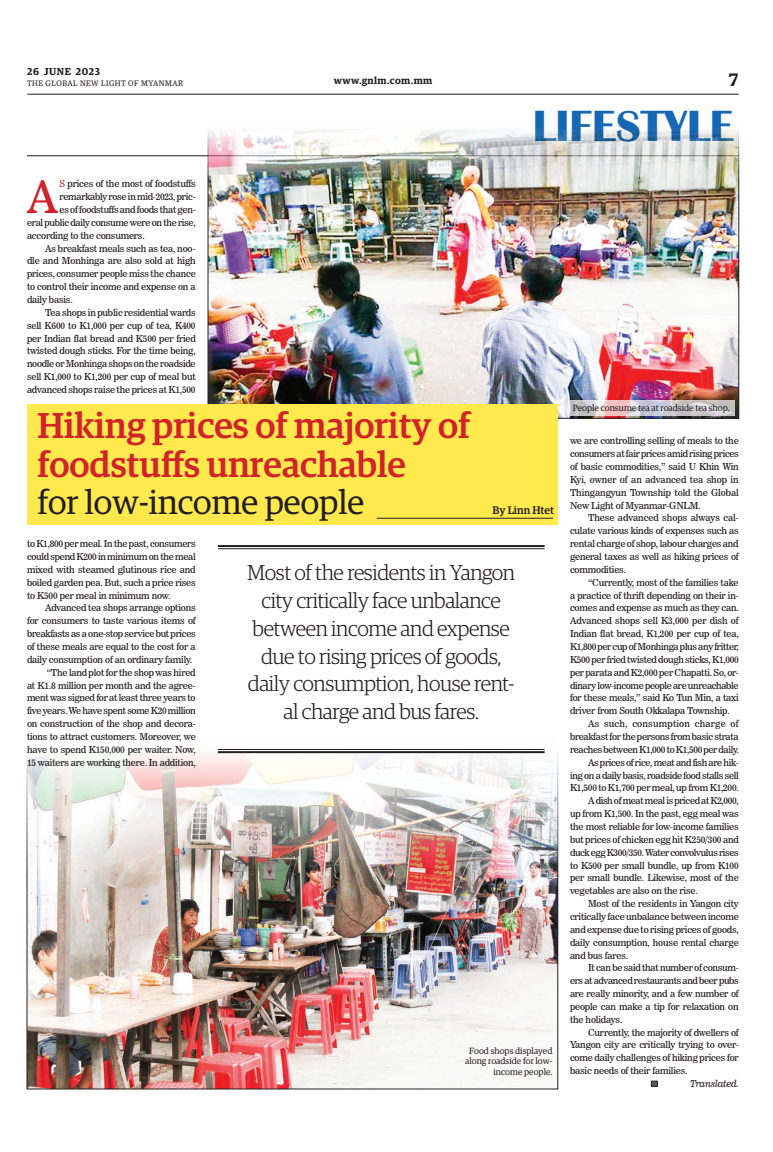
<style>
.page{position:relative;width:773px;height:1152px;background:#fff}
.page>*{position:absolute;margin:0;border:0;box-sizing:border-box;transform-origin:0 0}
.t1{font:700 45px "Britannic";color:#1768b4}
._2nd_Body{font:44.8px "News 706 BT Roman C";color:#d1232a}
.t2{font:500 36px/39.2px "Guardian Egyp";color:#d1232a}
.t3{font:34px "Guardian Egyp";color:#231f20}
.t4{font:300 21.5px/27.8px "Guardian Egyp";letter-spacing:-.02em;color:#231f20;text-align:center}
.t5{font:600 18px "Guardian Egyp";color:#231f20}
.t6{font:500 11px "Guardian Egyp";color:#231f20}
.t7{font:600 10px "Guardian Egyp";letter-spacing:.05em;color:#231f20}
._2nd_Body-2{font:9.5px/12.9px "News 706 BT Roman C";letter-spacing:-.02em;color:#231f20;text-align:justify}
._2nd_Body-3{font:9.5px "News 706 BT Italic C";letter-spacing:-.02em;color:#231f20}
.t8{font:9px/10.8px "Guardian Egyp";color:#231f20;text-align:right}
.t9{font:8px "Guardian Egyp";letter-spacing:.06em;color:#231f20}
.s1{color:#d1232a}
</style>
<div class="page">
<hr style="left:27px;top:94px;width:711px;height:1px;background:#231f20">
<hr style="left:27px;top:156px;width:711px;height:1px;background:#231f20">
<img style="left:210px;top:130px;width:526px;height:286px">
<img style="left:29px;top:749px;width:527px;height:338px">
<div style="left:27px;top:405px;width:530px;height:120px;background:#ffe94d"></div>
<hr style="left:377px;top:518px;width:176px;height:1px;background:#231f20">
<svg style="left:651px;top:1081px;width:6px;height:6px"></svg>
<hr style="left:218px;top:545px;width:326px;height:2px;background:#231f20">
<hr style="left:218px;top:548px;width:326px;height:1px;background:#231f20">
<hr style="left:218px;top:749px;width:326px;height:1px;background:#231f20">
<hr style="left:218px;top:751px;width:326px;height:2px;background:#231f20">
<svg style="left:570px;top:400px;width:164px;height:15px;background:#d4cacf"></svg>
<p class="t7" style="left:27px;top:64px;width:74px">26 JUNE 2023</p>
<p class="t9" style="left:27px;top:78px;width:158px">THE GLOBAL NEW LIGHT OF MYANMAR</p>
<p class="_2nd_Body" style="left:27px;top:170px;width:32px">A</p>
<p class="_2nd_Body-2" style="left:60px;top:177px;width:138px"><span class="s1">S</span> prices of the most of foodstuffs</p>
<p class="_2nd_Body-2" style="left:60px;top:190px;width:138px">remarkably rose in mid-2023, pric-</p>
<p class="_2nd_Body-2" style="left:60px;top:203px;width:138px">es of foodstuffs and foods that gen-</p>
<p class="_2nd_Body-2" style="left:27px;top:216px;width:170px">eral public daily consume were on the rise,</p>
<p class="_2nd_Body-2" style="left:27px;top:229px;width:119px">according to the consumers.</p>
<p class="_2nd_Body-2" style="left:27px;top:242px;width:170px;text-indent:18px">As breakfast meals such as tea, noo&shy;dle and Monhinga are also sold at high prices, consumer people miss the chance to control their income and expense on a daily basis.</p>
<p class="_2nd_Body-2" style="left:27px;top:306px;width:170px;text-indent:18px">Tea shops in public residential wards sell K600 to K1,000 per cup of tea, K400 per Indian flat bread and K500 per fried twisted dough sticks. For the time being, noodle or Monhinga shops on the roadside sell K1,000 to K1,200 per cup of meal but advanced shops raise the prices at K1,500</p>
<p class="t7" style="left:334px;top:73px;width:100px">www.gnlm.com.mm</p>
<h3 class="t5" style="left:729px;top:67px;width:11px">7</h3>
<h1 class="t1" style="left:532px;top:101px;width:203px">LIFESTYLE</h1>
<p class="t2" style="left:37px;top:403px;width:434px">Hiking prices of majority of foodstuffs unreachable</p>
<p class="t3" style="left:37px;top:479px;width:328px">for low-income people</p>
<p class="t6" style="left:492px;top:502px;width:63px">By Linn Htet</p>
<p class="_2nd_Body-2" style="left:27px;top:537px;width:170px">to K1,800 per meal. In the past, consumers could spend K200 in minimum on the meal mixed with steamed glutinous rice and boiled garden pea. But, such a price rises to K500 per meal in minimum now.</p>
<p class="_2nd_Body-2" style="left:27px;top:601px;width:170px;text-indent:18px">Advanced tea shops arrange options for consumers to taste various items of breakfasts as a one-stop service but prices of these meals are equal to the cost for a daily consumption of an ordinary family.</p>
<p class="_2nd_Body-2" style="left:27px;top:666px;width:170px;text-indent:20px">“The land plot for the shop was hired at K1.8 million per month and the agree&shy;ment was signed for at least three years to five years. We have spent some K20 million on construction of the shop and decora&shy;tions to attract customers. Moreover, we have to spend K150,000 per waiter. Now, 15 waiters are working there. In addition,</p>
<p class="t4" style="left:247px;top:558px;width:269px">Most of the residents in Yangon city critically face unbalance between income and expense due to rising prices of goods, daily consumption, house rent&shy;al charge and bus fares.</p>
<p class="t8" style="left:465px;top:1044px;width:89px">Food shops displayed along roadside for low&shy;income people.</p>
<p class="t8" style="left:573px;top:402px;width:158px">People consume tea at roadside tea shop.</p>
<p class="_2nd_Body-2" style="left:570px;top:434px;width:170px">we are controlling selling of meals to the consumers at fair prices amid rising prices of basic commodities,” said U Khin Win Kyi, owner of an advanced tea shop in Thingangyun Township told the Global New Light of Myanmar-GNLM.</p>
<p class="_2nd_Body-2" style="left:570px;top:512px;width:170px;text-indent:18px">These advanced shops always cal&shy;culate various kinds of expenses such as rental charge of shop, labour charges and general taxes as well as hiking prices of commodities.</p>
<p class="_2nd_Body-2" style="left:570px;top:576px;width:170px;text-indent:18px">“Currently, most of the families take a practice of thrift depending on their in&shy;comes and expense as much as they can.<br>Advanced shops sell K3,000 per dish of Indian flat bread, K1,200 per cup of tea, K1,800 per cup of Monhinga plus any fritter, K500 per fried twisted dough sticks, K1,000 per parata and K2,000 per Chapatti. So, or&shy;dinary low-income people are unreachable for these meals,” said Ko Tun Min, a taxi driver from South Okkalapa Township.</p>
<p class="_2nd_Body-2" style="left:570px;top:717px;width:170px;text-indent:18px">As such, consumption charge of breakfast for the persons from basic strata reaches between K1,000 to K1,500 per daily.</p>
<p class="_2nd_Body-2" style="left:570px;top:756px;width:170px;text-indent:18px">As prices of rice, meat and fish are hik&shy;ing on a daily basis, roadside food stalls sell K1,500 to K1,700 per meal, up from K1,200.</p>
<p class="_2nd_Body-2" style="left:570px;top:794px;width:170px;text-indent:18px">A dish of meat meal is priced at K2,000, up from K1,500. In the past, egg meal was the most reliable for low-income families but prices of chicken egg hit K250/300 and duck egg K300/350. Water convolvulus rises to K500 per small bundle, up from K100 per small bundle. Likewise, most of the vegetables are also on the rise.</p>
<p class="_2nd_Body-2" style="left:570px;top:897px;width:170px;text-indent:18px">Most of the residents in Yangon city critically face unbalance between income and expense due to rising prices of goods, daily consumption, house rental charge and bus fares.</p>
<p class="_2nd_Body-2" style="left:570px;top:961px;width:170px;text-indent:18px">It can be said that number of consum&shy;ers at advanced restaurants and beer pubs are really minority, and a few number of people can make a tip for relaxation on the holidays.</p>
<p class="_2nd_Body-2" style="left:570px;top:1026px;width:170px;text-indent:18px">Currently, the majority of dwellers of Yangon city are critically trying to over&shy;come daily challenges of hiking prices for basic needs of their families.</p>
<p class="_2nd_Body-3" style="left:690px;top:1078px;width:50px">Translated.</p>
</div>
